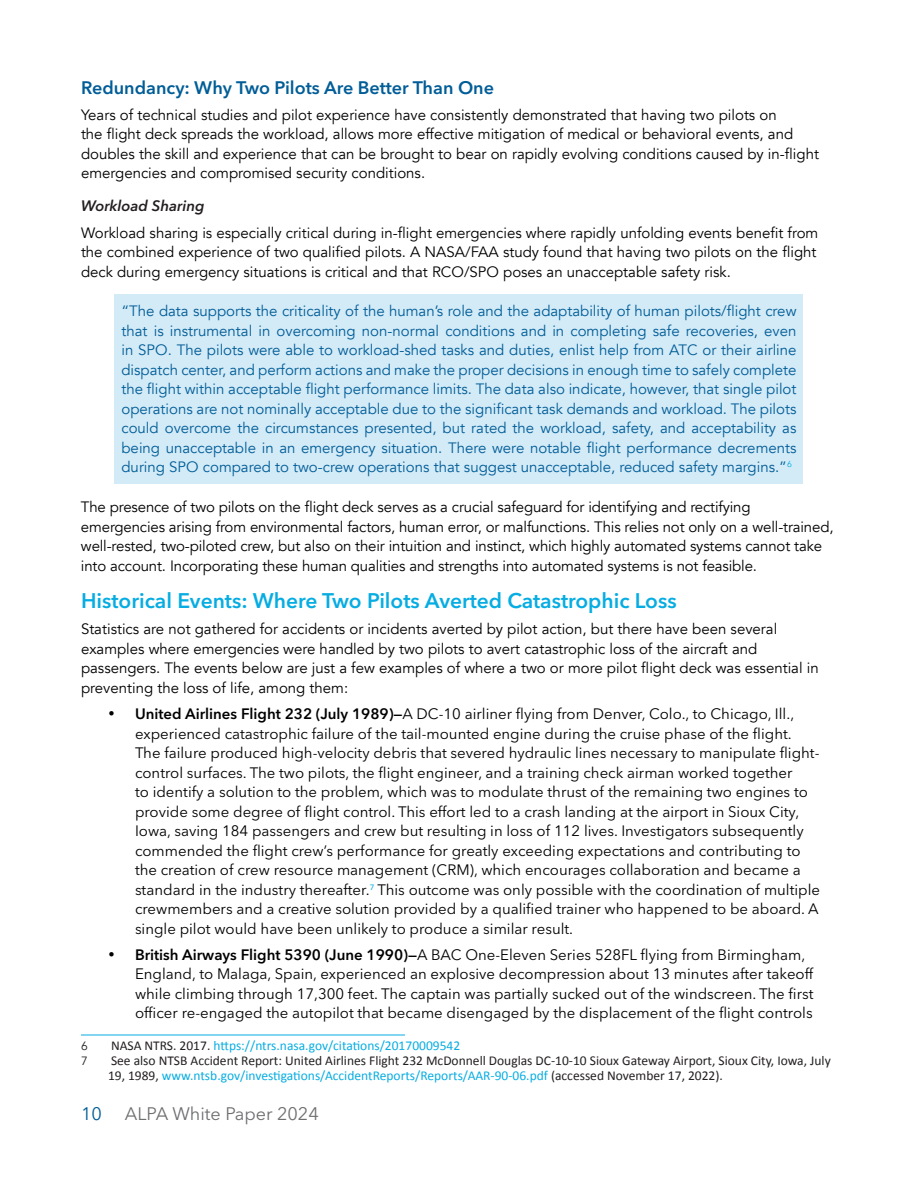
<style>
.page{position:relative;width:918px;height:1188px;background:#fff}
.page>*{position:absolute;margin:0;border:0;box-sizing:border-box;transform-origin:0 0}
.Head_2{font:600 21px "Avenir Next LT Pro";color:#07ade2}
.Head_3{font:600 18px "Avenir Next LT Pro";color:#005d97}
.t1{font:18px "Avenir Next LT Pro";color:#6e6f71}
.t2{font:18px "Avenir Next LT Pro";color:#005d97}
.t3{font:15px/19.5px "Avenir Next LT Pro";color:#000}
.t4{font:15px/19.5px "Avenir";color:#000}
.Body_Quote_Block{font:15px/19.5px "Avenir";color:#005d97;text-align:justify}
.Head_4{font:italic 600 15px "Avenir Next LT Pro";color:#231f20}
.Footnote_Text{font:13.5px/15px "Calibri";color:#231f20}
.Footnote_Text-2{font:13.5px "Calibri";color:#07ade2}
.Footnote_Text-3{font:12px "Avenir";color:#231f20}
.s1{font-weight:600}
.s2{color:#231f20}
.s3{color:#07ade2}
</style>
<div class="page">
<div style="left:115px;top:295px;width:688px;height:189px;background:#d3eaf7"></div>
<hr style="left:81px;top:1035px;width:324px;height:1px;background:#07ade2">
<p class="Head_3" style="left:81px;top:77px;width:415px">Redundancy: Why Two Pilots Are Better Than One</p>
<p class="t4" style="left:81px;top:105px;width:740px">Years of technical studies and pilot experience have consistently demonstrated that having two pilots on<br>the flight deck spreads the workload, allows more effective mitigation of medical or behavioral events, and doubles the skill and experience that can be brought to bear on rapidly evolving conditions caused by in-flight emergencies and compromised security conditions.</p>
<p class="Head_4" style="left:81px;top:197px;width:125px">Workload Sharing</p>
<p class="t4" style="left:81px;top:223px;width:739px">Workload sharing is especially critical during in-flight emergencies where rapidly unfolding events benefit from the combined experience of two qualified pilots. A NASA/FAA study found that having two pilots on the flight deck during emergency situations is critical and that RCO/SPO poses an unacceptable safety risk.</p>
<p class="Body_Quote_Block" style="left:122px;top:302px;width:677px">“The data supports the criticality of the human’s role and the adaptability of human pilots/flight crew that is instrumental in overcoming non-normal conditions and in completing safe recoveries, even in SPO. The pilots were able to workload-shed tasks and duties, enlist help from ATC or their airline dispatch center, and perform actions and make the proper decisions in enough time to safely complete the flight within acceptable flight performance limits. The data also indicate, however, that single pilot operations are not nominally acceptable due to the significant task demands and workload. The pilots could overcome the circumstances presented, but rated the workload, safety, and acceptability as being unacceptable in an emergency situation. There were notable flight performance decrements during SPO compared to two-crew operations that suggest unacceptable, reduced safety margins.”<sup>6</sup></p>
<p class="t4" style="left:81px;top:498px;width:754px">The presence of two pilots on the flight deck serves as a crucial safeguard for identifying and rectifying emergencies arising from environmental factors, human error, or malfunctions. This relies not only on a well-trained, well-rested, two-piloted crew, but also on their intuition and instinct, which highly automated systems cannot take into account. Incorporating these human qualities and strengths into automated systems is not feasible.</p>
<p class="Head_2" style="left:81px;top:588px;width:597px">Historical Events: Where Two Pilots Averted Catastrophic Loss</p>
<p class="t4" style="left:81px;top:620px;width:739px">Statistics are not gathered for accidents or incidents averted by pilot action, but there have been several examples where emergencies were handled by two pilots to avert catastrophic loss of the aircraft and passengers. The events below are just a few examples of where a two or more pilot flight deck was essential in preventing the loss of life, among them:</p>
<p class="t3" style="left:135px;top:704px;width:687px;text-indent:-27px">• <span class="s1">United Airlines Flight 232 (July 1989)—</span>A DC-10 airliner flying from Denver, Colo., to Chicago, Ill., experienced catastrophic failure of the tail-mounted engine during the cruise phase of the flight.<br>The failure produced high-velocity debris that severed hydraulic lines necessary to manipulate flight&shy;control surfaces. The two pilots, the flight engineer, and a training check airman worked together<br>to identify a solution to the problem, which was to modulate thrust of the remaining two engines to provide some degree of flight control. This effort led to a crash landing at the airport in Sioux City, Iowa, saving 184 passengers and crew but resulting in loss of 112 lives. Investigators subsequently commended the flight crew’s performance for greatly exceeding expectations and contributing to the creation of crew resource management (CRM), which encourages collaboration and became a standard in the industry thereafter.<sup>7</sup> This outcome was only possible with the coordination of multiple crewmembers and a creative solution provided by a qualified trainer who happened to be aboard. A single pilot would have been unlikely to produce a similar result.</p>
<p class="t3" style="left:135px;top:945px;width:680px;text-indent:-27px">• <span class="s1">British Airways Flight 5390 (June 1990)—</span>A BAC One-Eleven Series 528FL flying from Birmingham, England, to Malaga, Spain, experienced an explosive decompression about 13 minutes after takeoff while climbing through 17,300 feet. The captain was partially sucked out of the windscreen. The first officer re-engaged the autopilot that became disengaged by the displacement of the flight controls</p>
<p class="Footnote_Text-3" style="left:81px;top:1039px;width:8px">6</p>
<p class="Footnote_Text-2" style="left:111px;top:1036px;width:351px"><span class="s2">NASA NTRS. 2017.</span> https://ntrs.nasa.gov/citations/20170009542</p>
<p class="Footnote_Text-3" style="left:81px;top:1054px;width:8px">7</p>
<p class="Footnote_Text" style="left:108px;top:1053px;width:724px">See also NTSB Accident Report: United Airlines Flight 232 McDonnell Douglas DC-10-10 Sioux Gateway Airport, Sioux City, Iowa, July<br>19, 1989, <span class="s3">www.ntsb.gov/investigations/AccidentReports/Reports/AAR-90-06.pdf</span> (accessed November 17, 2022).</p>
<p class="t2" style="left:81px;top:1103px;width:22px">10</p>
<p class="t1" style="left:125px;top:1103px;width:196px">ALPA White Paper 2024</p>
</div>
